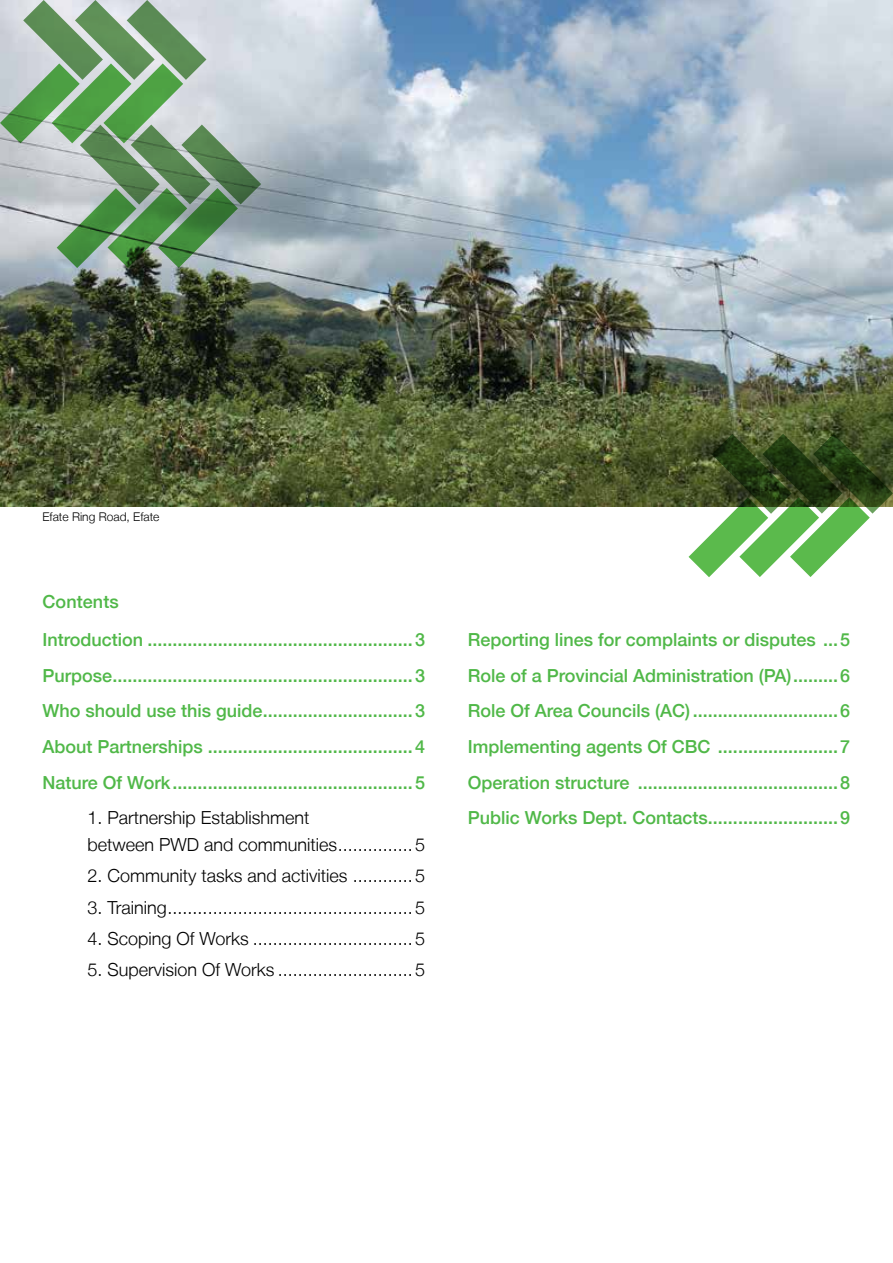
<style>
.page{position:relative;width:893px;height:1263px;background:#fff}
.page>*{position:absolute;margin:0;border:0;box-sizing:border-box;transform-origin:0 0}
.Contents{font:500 18px "Helvetica Neue LT";color:#50b848}
.sub_contents{font:300 18px/27px "Helvetica Neue LT";color:#000}
._01_Subheading_H4{font:500 18px "Helvetica Neue LT";letter-spacing:.005em;color:#50b848}
._00_Body_copy_Photo{font:300 12px "Helvetica Neue LT";color:#000}
</style>
<div class="page">
<img style="left:0;top:0;width:893px;height:506px">
<svg style="left:0;top:0;width:261px;height:268px"></svg>
<svg style="left:688px;top:434px;width:205px;height:143px"></svg>
<p class="_00_Body_copy_Photo" style="left:43px;top:509px;width:118px">Efate Ring Road, Efate</p>
<p class="_01_Subheading_H4" style="left:43px;top:591px;width:78px">Contents</p>
<p class="Contents" style="left:43px;top:629px;width:384px">Introduction .....................................................3</p>
<p class="Contents" style="left:43px;top:665px;width:384px">Purpose............................................................3</p>
<p class="Contents" style="left:43px;top:700px;width:384px">Who should use this guide..............................3</p>
<p class="Contents" style="left:43px;top:736px;width:384px">About Partnerships .........................................4</p>
<p class="Contents" style="left:43px;top:771px;width:384px">Nature Of Work................................................5</p>
<p class="sub_contents" style="left:88px;top:804px;width:339px">1. Partnership Establishment<br>between PWD and communities...............5</p>
<p class="sub_contents" style="left:88px;top:862px;width:339px">2. Community tasks and activities ............5</p>
<p class="sub_contents" style="left:88px;top:893px;width:339px">3. Training.................................................5</p>
<p class="sub_contents" style="left:88px;top:924px;width:339px">4. Scoping Of Works ................................5</p>
<p class="sub_contents" style="left:88px;top:956px;width:339px">5. Supervision Of Works ...........................5</p>
<p class="Contents" style="left:468px;top:629px;width:384px">Reporting lines for complaints or disputes ...5</p>
<p class="Contents" style="left:468px;top:665px;width:384px">Role of a Provincial Administration (PA).........6</p>
<p class="Contents" style="left:468px;top:700px;width:384px">Role Of Area Councils (AC) .............................6</p>
<p class="Contents" style="left:468px;top:736px;width:384px">Implementing agents Of CBC ........................7</p>
<p class="Contents" style="left:468px;top:771px;width:384px">Operation structure ........................................8</p>
<p class="Contents" style="left:468px;top:807px;width:384px">Public Works Dept. Contacts..........................9</p>
</div>
